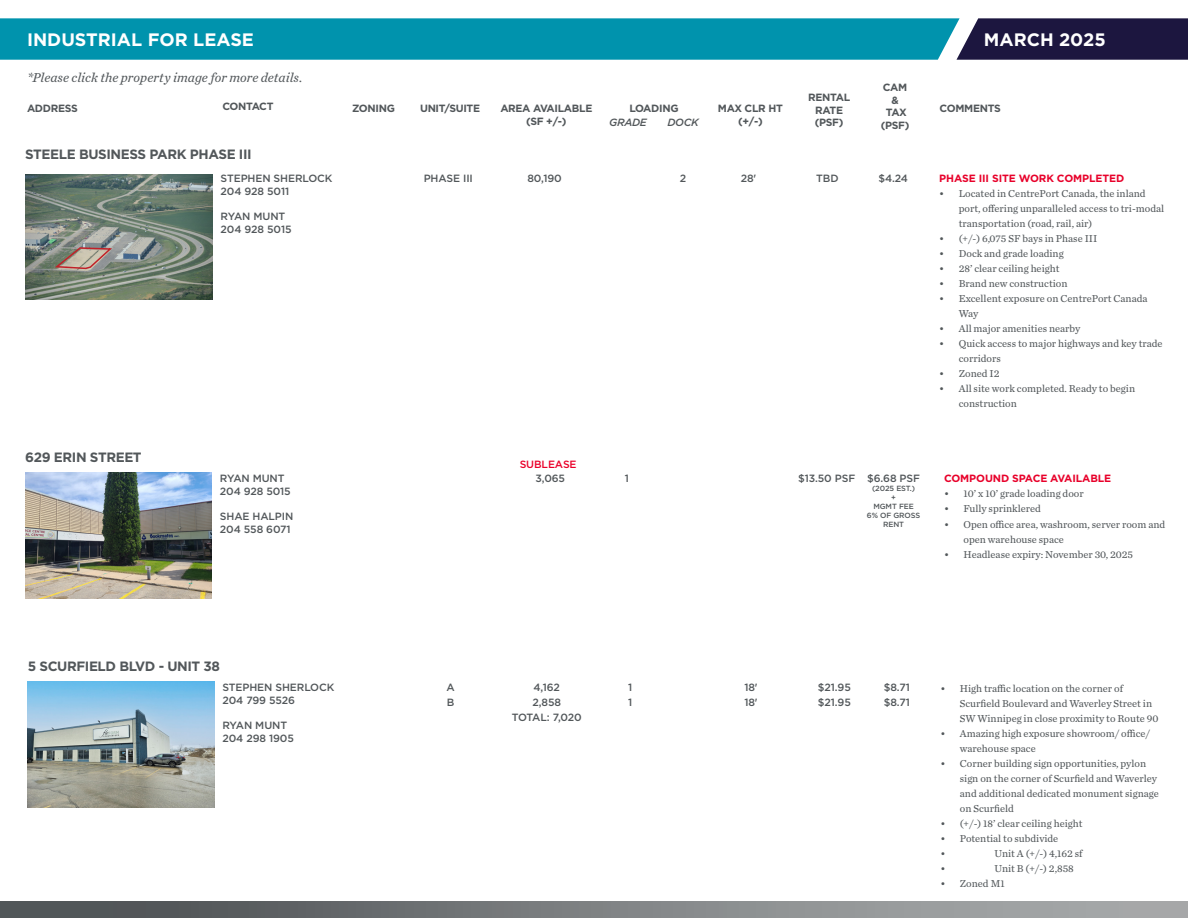
<style>
.page{position:relative;width:1188px;height:918px;background:#fff}
.page>*{position:absolute;margin:0;border:0;box-sizing:border-box;transform-origin:0 0}
.t1{font:700 18px "Gotham";color:#fff}
.t2{font:700 13.5px "Gotham";letter-spacing:-.03em;color:#52575a}
.t3{font:italic 13.5px "Chronicle Text G2";color:#52575a}
.t4{font:10.5px/15px "Chronicle Text G2";color:#52575a}
.t5{font:500 10.5px/15px "Gotham";letter-spacing:-.01em;color:#52575a}
.t6{font:700 10.5px/12.6px "Gotham";letter-spacing:-.03em;color:#52575a;text-align:center}
.t7{font:700 10.5px "Gotham";letter-spacing:-.01em;color:#e8002a}
.t8{font:italic 500 10.5px "Gotham";letter-spacing:-.03em;color:#52575a}
.t9{font:500 10.5px "Gotham";letter-spacing:-.01em;color:#ea002a}
.t10{font:500 7.5px/9px "Gotham";letter-spacing:-.01em;color:#52575a;text-align:center}
</style>
<div class="page">
<svg style="left:0;top:18px;width:1188px;height:42px;background:#0c809b"></svg>
<div style="left:0;top:902px;width:1188px;height:16px;background:linear-gradient(to right,#494e51,#afb1b1)"></div>
<img style="left:25px;top:174px;width:187px;height:125px">
<svg style="left:53px;top:246px;width:61px;height:24px"></svg>
<img style="left:28px;top:681px;width:186px;height:126px">
<img style="left:25px;top:472px;width:187px;height:126px">
<h1 class="t1" style="left:27px;top:28px;width:229px">INDUSTRIAL FOR LEASE</h1>
<p class="t3" style="left:27px;top:67px;width:277px">*Please click the property image for more details.</p>
<p class="t6" style="left:27px;top:102px;width:52px">ADDRESS</p>
<p class="t6" style="left:222px;top:100px;width:53px">CONTACT</p>
<p class="t6" style="left:352px;top:102px;width:44px">ZONING</p>
<p class="t6" style="left:420px;top:102px;width:62px">UNIT/SUITE</p>
<p class="t6" style="left:500px;top:102px;width:94px">AREA AVAILABLE (SF +/-)</p>
<p class="t6" style="left:629px;top:102px;width:51px">LOADING</p>
<p class="t6" style="left:718px;top:102px;width:66px">MAX CLR HT (+/-)</p>
<p class="t6" style="left:808px;top:91px;width:43px">RENTAL<br>RATE (PSF)</p>
<p class="t6" style="left:881px;top:81px;width:30px">CAM &amp;<br>TAX (PSF)</p>
<p class="t8" style="left:609px;top:115px;width:39px">GRADE</p>
<p class="t8" style="left:667px;top:115px;width:33px">DOCK</p>
<p class="t2" style="left:25px;top:146px;width:228px">STEELE BUSINESS PARK PHASE III</p>
<p class="t5" style="left:221px;top:172px;width:113px;line-height:12.6px">STEPHEN SHERLOCK<br>204 928 5011</p>
<p class="t5" style="left:221px;top:210px;width:72px;line-height:12.6px">RYAN MUNT<br>204 928 5015</p>
<p class="t2" style="left:25px;top:448px;width:118px">629 ERIN STREET</p>
<p class="t5" style="left:424px;top:171px;width:51px">PHASE III</p>
<p class="t5" style="left:527px;top:171px;width:36px">80,190</p>
<p class="t5" style="left:680px;top:171px;width:8px">2</p>
<p class="t5" style="left:741px;top:171px;width:17px">28'</p>
<p class="t5" style="left:816px;top:171px;width:24px">TBD</p>
<p class="t5" style="left:878px;top:171px;width:31px">$4.24</p>
<p class="t9" style="left:520px;top:458px;width:58px">SUBLEASE</p>
<p class="t5" style="left:535px;top:471px;width:31px">3,065</p>
<p class="t5" style="left:798px;top:471px;width:123px">$13.50 PSF $6.68 PSF</p>
<p class="t10" style="left:867px;top:484px;width:55px">(2025 EST.)<br>+<br>MGMT FEE<br>6% OF GROSS<br>RENT</p>
<p class="t5" style="left:220px;top:471px;width:66px">RYAN MUNT</p>
<p class="t5" style="left:625px;top:471px;width:6px">1</p>
<p class="t5" style="left:220px;top:484px;width:72px">204 928 5015</p>
<p class="t5" style="left:220px;top:510px;width:75px;line-height:12.6px">SHAE HALPIN<br>204 558 6071</p>
<h1 class="t1" style="left:984px;top:28px;width:123px">MARCH 2025</h1>
<p class="t6" style="left:940px;top:102px;width:63px">COMMENTS</p>
<p class="t7" style="left:939px;top:171px;width:186px">PHASE III SITE WORK COMPLETED</p>
<p class="t4" style="left:959px;top:186px;width:207px;text-indent:-19px">• Located in CentrePort Canada, the inland port, offering unparalleled access to tri-modal transportation (road, rail, air)</p>
<p class="t4" style="left:939px;top:231px;width:160px">• (+/-) 6,075 SF bays in Phase III</p>
<p class="t4" style="left:939px;top:246px;width:126px">• Dock and grade loading</p>
<p class="t4" style="left:939px;top:261px;width:122px">• 28’ clear ceiling height</p>
<p class="t4" style="left:939px;top:276px;width:130px">• Brand new construction</p>
<p class="t4" style="left:959px;top:291px;width:190px;text-indent:-19px">• Excellent exposure on CentrePort Canada<br>Way</p>
<p class="t4" style="left:939px;top:321px;width:143px">• All major amenities nearby</p>
<p class="t4" style="left:959px;top:336px;width:205px;text-indent:-19px">• Quick access to major highways and key trade corridors</p>
<p class="t4" style="left:939px;top:366px;width:62px">• Zoned I2</p>
<p class="t4" style="left:959px;top:381px;width:178px;text-indent:-19px">• All site work completed. Ready to begin construction</p>
<p class="t7" style="left:944px;top:472px;width:169px">COMPOUND SPACE AVAILABLE</p>
<p class="t4" style="left:944px;top:486px;width:141px">• 10’ x 10’ grade loading door</p>
<p class="t4" style="left:944px;top:501px;width:99px">• Fully sprinklered</p>
<p class="t4" style="left:964px;top:516px;width:203px;text-indent:-19px">• Open office area, washroom, server room and open warehouse space</p>
<p class="t4" style="left:944px;top:546px;width:191px">• Headlease expiry: November 30, 2025</p>
<p class="t2" style="left:28px;top:657px;width:194px">5 SCURFIELD BLVD - UNIT 38</p>
<p class="t5" style="left:222px;top:681px;width:113px;line-height:12.6px">STEPHEN SHERLOCK<br>204 799 5526</p>
<p class="t5" style="left:222px;top:719px;width:73px;line-height:12.6px">RYAN MUNT<br>204 298 1905</p>
<p class="t5" style="left:446px;top:680px;width:10px">A<br>B</p>
<p class="t5" style="left:512px;top:680px;width:71px;text-align:center">4,162<br>2,858<br>TOTAL: 7,020</p>
<p class="t5" style="left:818px;top:680px;width:35px">$21.95 $21.95</p>
<p class="t5" style="left:884px;top:680px;width:28px">$8.71 $8.71</p>
<p class="t4" style="left:960px;top:680px;width:200px;text-indent:-19px">• High traffic location on the corner of<br>Scurfield Boulevard and Waverley Street in<br>SW Winnipeg in close proximity to Route 90</p>
<p class="t4" style="left:960px;top:725px;width:192px;text-indent:-19px">• Amazing high exposure showroom/ office/ warehouse space</p>
<p class="t4" style="left:960px;top:755px;width:201px;text-indent:-19px">• Corner building sign opportunities, pylon sign on the corner of Scurfield and Waverley and additional dedicated monument signage on Scurfield</p>
<p class="t4" style="left:940px;top:815px;width:144px">• (+/-) 18’ clear ceiling height</p>
<p class="t4" style="left:940px;top:830px;width:119px">• Potential to subdivide •</p>
<p class="t5" style="left:628px;top:680px;width:6px">1<br>1</p>
<p class="t5" style="left:744px;top:680px;width:15px">18'<br>18'</p>
<p class="t4" style="left:994px;top:845px;width:90px">Unit A (+/-) 4,162 sf</p>
<p class="t4" style="left:940px;top:860px;width:7px">•</p>
<p class="t4" style="left:994px;top:860px;width:81px">Unit B (+/-) 2,858</p>
<p class="t4" style="left:940px;top:875px;width:66px">• Zoned M1</p>
</div>
